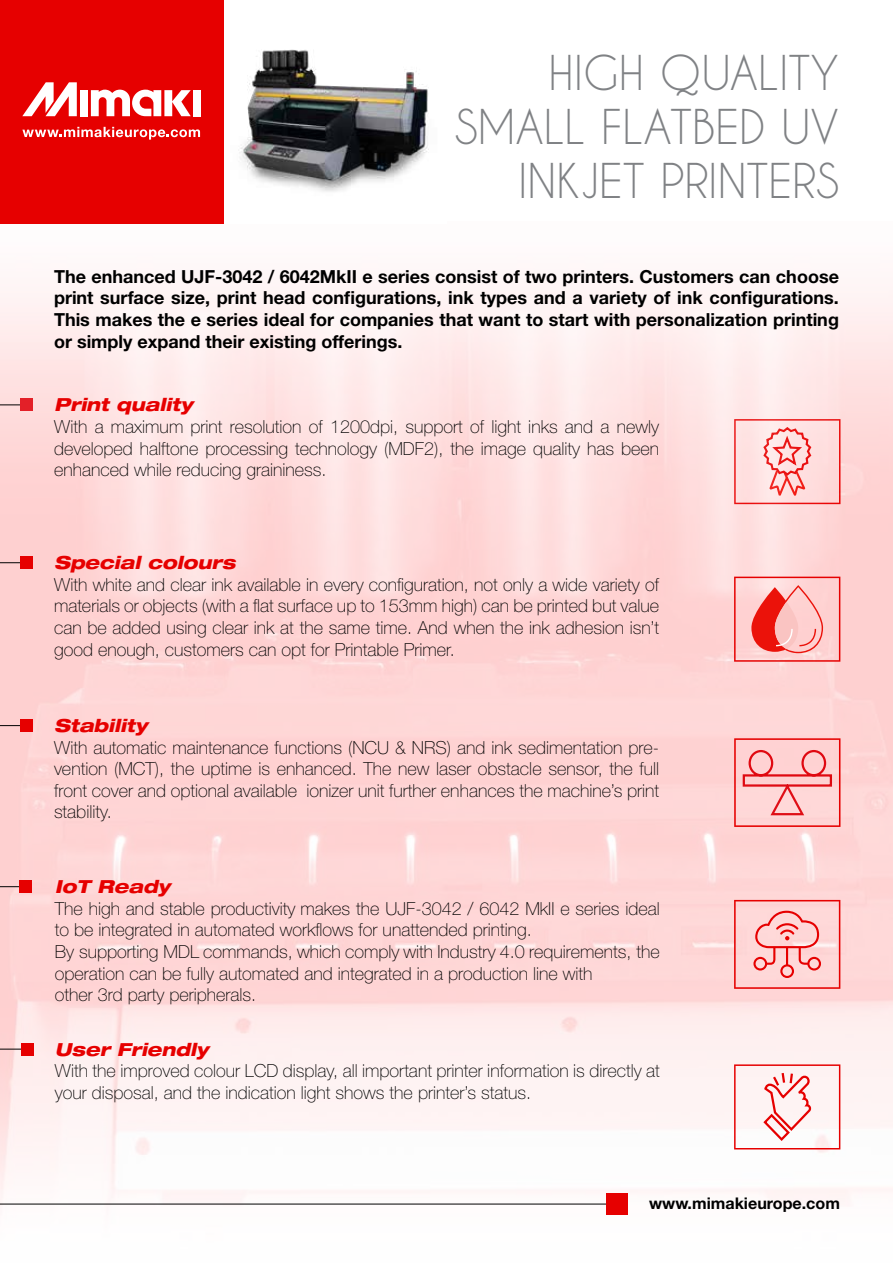
<style>
.page{position:relative;width:893px;height:1263px;background:#fff}
.page>*{position:absolute;margin:0;border:0;box-sizing:border-box;transform-origin:0 0}
.t1{font:45px/54px "Caviar Dreams";color:#808285;text-align:right}
.t2{font:100 18px/21.6px "Helvetica Neue LT Std";color:#000;text-align:justify}
.t3{font:700 18px/21.6px "Helvetica Neue LT Std";color:#000;text-align:justify}
.t4{font:italic 800 expanded 18px "Helvetica Neue LT Std";color:#e60000}
.t5{font:700 16.05px "Helvetica Neue LT Std";color:#000}
</style>
<div class="page">
<img style="left:0;top:223px;width:893px;height:992px">
<svg style="left:0;top:1049px;width:21px;height:1px"></svg>
<div style="left:21px;top:1043px;width:12px;height:12px;background:#e60000"></div>
<svg style="left:0;top:562px;width:20px;height:1px"></svg>
<div style="left:20px;top:556px;width:13px;height:13px;background:#e60000"></div>
<svg style="left:0;top:404px;width:20px;height:1px"></svg>
<div style="left:20px;top:398px;width:13px;height:13px;background:#e32028"></div>
<svg style="left:0;top:725px;width:20px;height:1px"></svg>
<div style="left:20px;top:719px;width:13px;height:13px;background:#e60000"></div>
<svg style="left:0;top:886px;width:19px;height:1px"></svg>
<div style="left:19px;top:880px;width:13px;height:13px;background:#e60000"></div>
<hr style="left:0;top:1204px;width:617px;height:1px;background:#000">
<div style="left:607px;top:1193px;width:21px;height:21px;background:#e60000"></div>
<img style="left:223px;top:32px;width:206px;height:171px">
<div style="left:0;top:0;width:223px;height:223px;background:#e60000"></div>
<div style="left:193px;top:90px;width:8px;height:26px;background:#fff"></div>
<div style="left:80px;top:90px;width:8px;height:26px;background:#fff"></div>
<svg style="left:22px;top:82px;width:55px;height:34px"></svg>
<svg style="left:91px;top:90px;width:100px;height:26px"></svg>
<svg style="left:22px;top:127px;width:178px;height:13px"></svg>
<svg style="left:734px;top:738px;width:106px;height:89px;background:#fab5b6"></svg>
<svg style="left:734px;top:900px;width:106px;height:89px;background:#fab9ba"></svg>
<svg style="left:734px;top:1064px;width:106px;height:85px"></svg>
<svg style="left:734px;top:577px;width:106px;height:85px;background:#f9a7a6"></svg>
<h1 class="t1" style="left:455px;top:45px;width:385px">HIGH QUALITY<br>SMALL FLATBED UV<br>INKJET PRINTERS</h1>
<p class="t3" style="left:54px;top:265px;width:786px">The enhanced UJF-3042 / 6042MkII e series consist of two printers. Customers can choose print surface size, print head configurations, ink types and a variety of ink configurations.<br>This makes the e series ideal for companies that want to start with personalization printing or simply expand their existing offerings.</p>
<p class="t4" style="left:54px;top:393px;width:140px">Print quality</p>
<p class="t2" style="left:54px;top:416px;width:607px">With a maximum print resolution of 1200dpi, support of light inks and a newly developed halftone processing technology (MDF2), the image quality has been enhanced while reducing graininess.</p>
<p class="t4" style="left:54px;top:551px;width:183px">Special colours</p>
<p class="t2" style="left:54px;top:574px;width:607px">With white and clear ink available in every configuration, not only a wide variety of materials or objects (with a flat surface up to 153mm high) can be printed but value can be added using clear ink at the same time. And when the ink adhesion isn’t good enough, customers can opt for Printable Primer.</p>
<p class="t4" style="left:54px;top:714px;width:95px">Stability</p>
<p class="t2" style="left:54px;top:736px;width:607px">With automatic maintenance functions (NCU &amp; NRS) and ink sedimentation pre&shy;vention (MCT), the uptime is enhanced. The new laser obstacle sensor, the full front cover and optional available ionizer unit further enhances the machine’s print stability.</p>
<p class="t4" style="left:55px;top:875px;width:117px">IoT Ready</p>
<p class="t2" style="left:55px;top:897px;width:607px;text-align:left">The high and stable productivity makes the UJF-3042 / 6042 MkII e series ideal to be integrated in automated workflows for unattended printing.<br>By supporting MDL commands, which comply with Industry 4.0 requirements, the operation can be fully automated and integrated in a production line with<br>other 3rd party peripherals.</p>
<p class="t4" style="left:55px;top:1037px;width:155px">User Friendly</p>
<p class="t2" style="left:55px;top:1060px;width:607px">With the improved colour LCD display, all important printer information is directly at your disposal, and the indication light shows the printer’s status.</p>
<p class="t5" style="left:649px;top:1193px;width:192px">www.mimakieurope.com</p>
</div>
